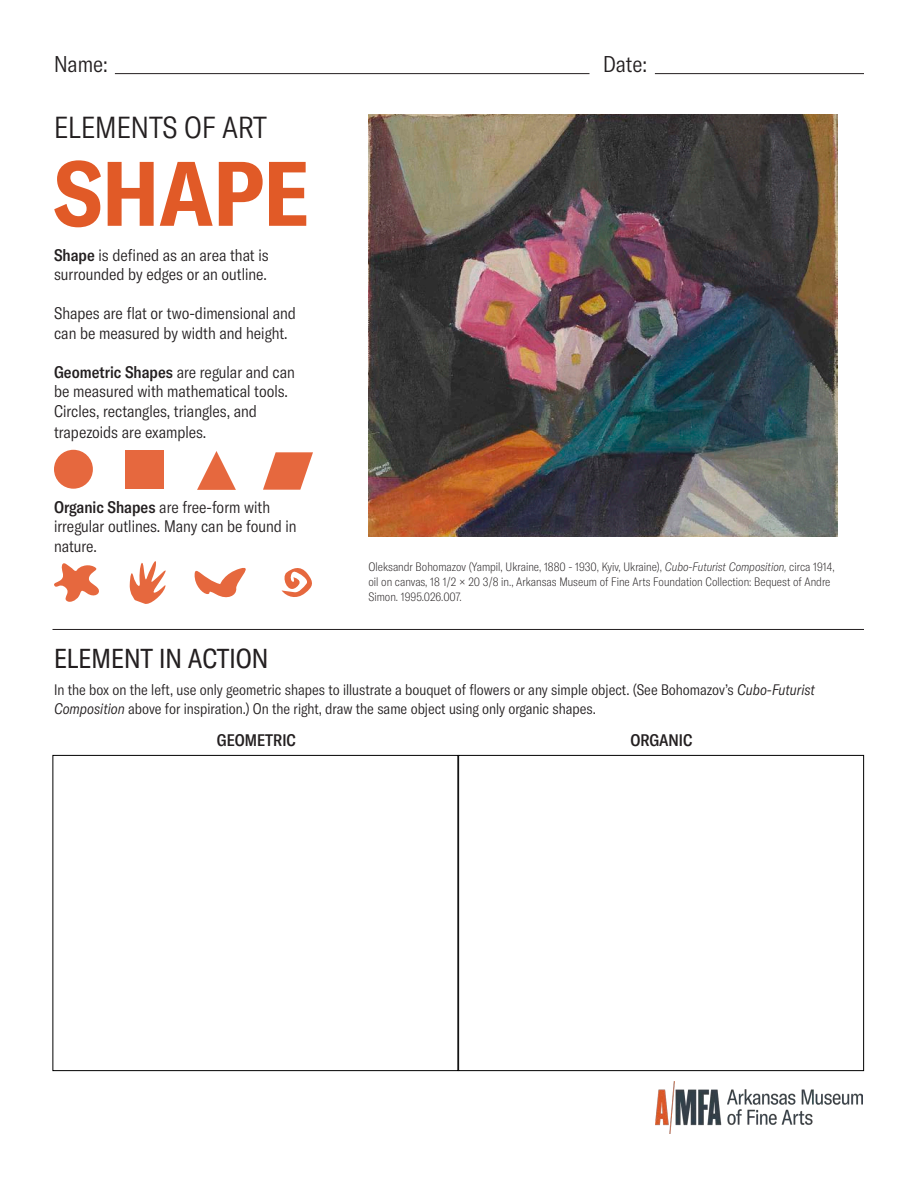
<style>
.page{position:relative;width:918px;height:1188px;background:#fff}
.page>*{position:absolute;margin:0;border:0;box-sizing:border-box;transform-origin:0 0}
.t1{font:700 condensed 90px "GT America";color:#e15a27}
.t2{font:300 condensed 30px "GT America";color:#231f20}
.t3{font:condensed 27px "GT America";color:#231f20}
.t4{font:300 condensed 22.5px "GT America";color:#231f20}
.t5{font:300 condensed 16.5px/19.5px "GT America";color:#231f20}
.t6{font:500 condensed 16.5px "GT America";color:#231f20}
.t7{font:300 condensed 15px/19.5px "GT America";color:#231f20}
.t8{font:100 condensed 12px/15px "GT America";color:#231f20}
.s1{font-weight:500}
.s2{font-style:italic}
</style>
<div class="page">
<hr style="left:115px;top:73px;width:474px;height:1px;background:#231f20">
<hr style="left:655px;top:73px;width:209px;height:1px;background:#231f20">
<div style="left:458px;top:755px;width:406px;height:316px;border:1px solid #000"></div>
<div style="left:52px;top:755px;width:406px;height:316px;border:1px solid #000"></div>
<img style="left:368px;top:114px;width:470px;height:423px">
<hr style="left:52px;top:629px;width:812px;height:1px;background:#231f20">
<div style="left:54px;top:450px;width:39px;height:39px;background:#e6683e;border-radius:50%"></div>
<div style="left:126px;top:450px;width:38px;height:39px;background:#e6683e"></div>
<svg style="left:197px;top:451px;width:39px;height:39px"></svg>
<svg style="left:263px;top:452px;width:50px;height:38px"></svg>
<svg style="left:54px;top:563px;width:45px;height:39px"></svg>
<svg style="left:129px;top:561px;width:37px;height:43px"></svg>
<svg style="left:194px;top:568px;width:52px;height:30px"></svg>
<svg style="left:281px;top:568px;width:31px;height:29px"></svg>
<img style="left:656px;top:1082px;width:207px;height:52px">
<p class="t4" style="left:54px;top:51px;width:55px">Name:</p>
<p class="t2" style="left:54px;top:110px;width:215px">ELEMENTS OF ART</p>
<p class="t1" style="left:54px;top:139px;width:257px">SHAPE</p>
<p class="t5" style="left:54px;top:245px;width:216px"><span class="s1">Shape</span> is defined as an area that is surrounded by edges or an outline.</p>
<p class="t5" style="left:54px;top:304px;width:243px">Shapes are flat or two-dimensional and can be measured by width and height.</p>
<p class="t5" style="left:54px;top:362px;width:242px"><span class="s1">Geometric Shapes</span> are regular and can be measured with mathematical tools.<br>Circles, rectangles, triangles, and</p>
<p class="t5" style="left:54px;top:422px;width:154px">trapezoids are examples.</p>
<p class="t5" style="left:54px;top:497px;width:244px"><span class="s1">Organic Shapes</span> are free-form with irregular outlines. Many can be found in nature.</p>
<p class="t4" style="left:603px;top:51px;width:46px">Date:</p>
<p class="t8" style="left:368px;top:559px;width:468px">Oleksandr Bohomazov (Yampil, Ukraine, 1880 - 1930, Kyiv, Ukraine), <span class="s2">Cubo-Futurist Composition,</span> circa 1914, oil on canvas, 18 1/2 × 20 3/8 in., Arkansas Museum of Fine Arts Foundation Collection: Bequest of Andre<br>Simon. 1995.026.007.</p>
<p class="t3" style="left:54px;top:642px;width:216px">ELEMENT IN ACTION</p>
<p class="t7" style="left:54px;top:680px;width:762px">In the box on the left, use only geometric shapes to illustrate a bouquet of flowers or any simple object. (See Bohomazov’s <span class="s2">Cubo-Futurist<br>Composition</span> above for inspiration.) On the right, draw the same object using only organic shapes.</p>
<p class="t6" style="left:217px;top:730px;width:81px">GEOMETRIC</p>
<p class="t6" style="left:630px;top:730px;width:64px">ORGANIC</p>
</div>
